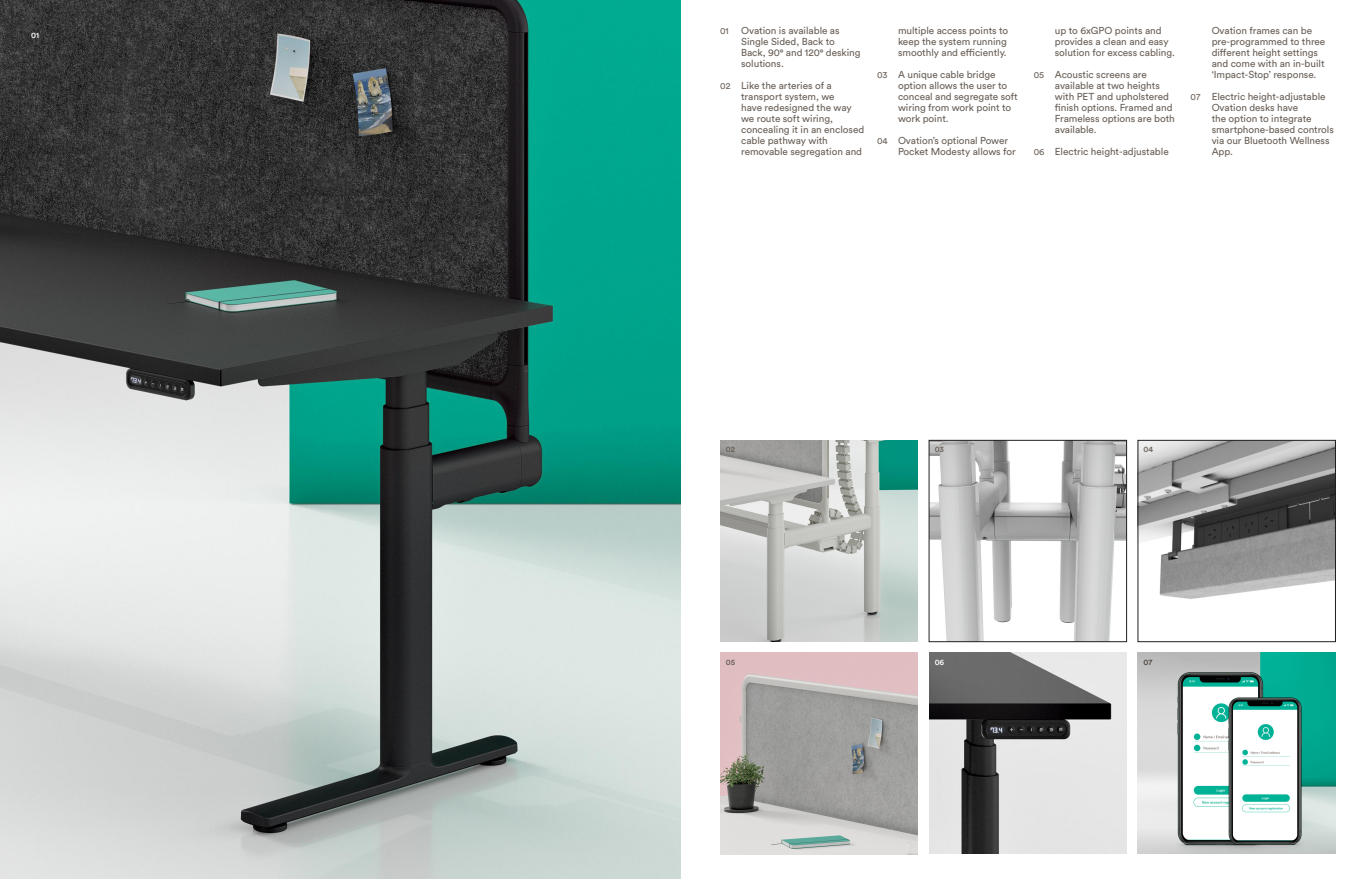
<style>
.page{position:relative;width:1361px;height:879px;background:#fff}
.page>*{position:absolute;margin:0;border:0;box-sizing:border-box;transform-origin:0 0}
.t1{font:10px/11px "Circular Pro";letter-spacing:-.005em;color:#6a6058}
.t2{font:500 8px "Circular Pro";letter-spacing:-.01em;color:#6a6058}
.t3{font:500 8px "Circular Pro";color:#fff}
.t4{font:500 8px "Circular Pro";color:#4d453f}
.s1{font-size:9px}
</style>
<div class="page">
<img style="left:1126px;top:652px;width:201px;height:202px">
<img style="left:1175px;top:676px;width:161px;height:178px">
<img style="left:720px;top:653px;width:197px;height:201px">
<img style="left:930px;top:442px;width:195px;height:198px">
<div style="left:928px;top:440px;width:199px;height:202px;border:1px solid #231f20"></div>
<img style="left:720px;top:440px;width:197px;height:202px">
<img style="left:1139px;top:442px;width:195px;height:157px">
<div style="left:1137px;top:440px;width:199px;height:202px;border:1px solid #231f20"></div>
<img style="left:929px;top:652px;width:197px;height:202px">
<img style="left:0;top:0;width:680px;height:879px">
<p class="t3" style="left:31px;top:29px;width:9px">01</p>
<p class="t1" style="left:741px;top:24px;width:121px;text-indent:-21px"><span class="s1">01</span> Ovation is available as<br>Single Sided, Back to<br>Back, 90° and 120° desking solutions.</p>
<p class="t1" style="left:741px;top:79px;width:125px;text-indent:-21px"><span class="s1">02</span> Like the arteries of a transport system, we<br>have redesigned the way we route soft wiring, concealing it in an enclosed cable pathway with removable segregation and</p>
<p class="t1" style="left:898px;top:24px;width:112px">multiple access points to keep the system running smoothly and efficiently.</p>
<p class="t1" style="left:898px;top:68px;width:121px;text-indent:-21px"><span class="s1">03</span> A unique cable bridge option allows the user to conceal and segregate soft wiring from work point to work point.</p>
<p class="t1" style="left:898px;top:134px;width:119px;text-indent:-21px"><span class="s1">04</span> Ovation’s optional Power<br>Pocket Modesty allows for</p>
<p class="t1" style="left:1055px;top:24px;width:122px">up to 6xGPO points and provides a clean and easy solution for excess cabling.</p>
<p class="t1" style="left:1055px;top:68px;width:121px;text-indent:-21px"><span class="s1">05</span> Acoustic screens are available at two heights with PET and upholstered finish options. Framed and<br>Frameless options are both available.</p>
<p class="t1" style="left:1034px;top:145px;width:136px"><span class="s1">06</span> Electric height-adjustable</p>
<p class="t1" style="left:1211px;top:24px;width:115px">Ovation frames can be pre-programmed to three different height settings and come with an in-built ‘Impact-Stop’ response.</p>
<p class="t1" style="left:1211px;top:90px;width:124px;text-indent:-21px"><span class="s1">07</span> Electric height-adjustable<br>Ovation desks have<br>the option to integrate smartphone-based controls via our Bluetooth Wellness<br>App.</p>
<p class="t2" style="left:726px;top:444px;width:11px">02</p>
<p class="t2" style="left:934px;top:444px;width:11px">03</p>
<p class="t2" style="left:1143px;top:444px;width:11px">04</p>
<p class="t2" style="left:726px;top:656px;width:11px">05</p>
<p class="t3" style="left:934px;top:656px;width:11px">06</p>
<p class="t4" style="left:1143px;top:656px;width:10px">07</p>
</div>
